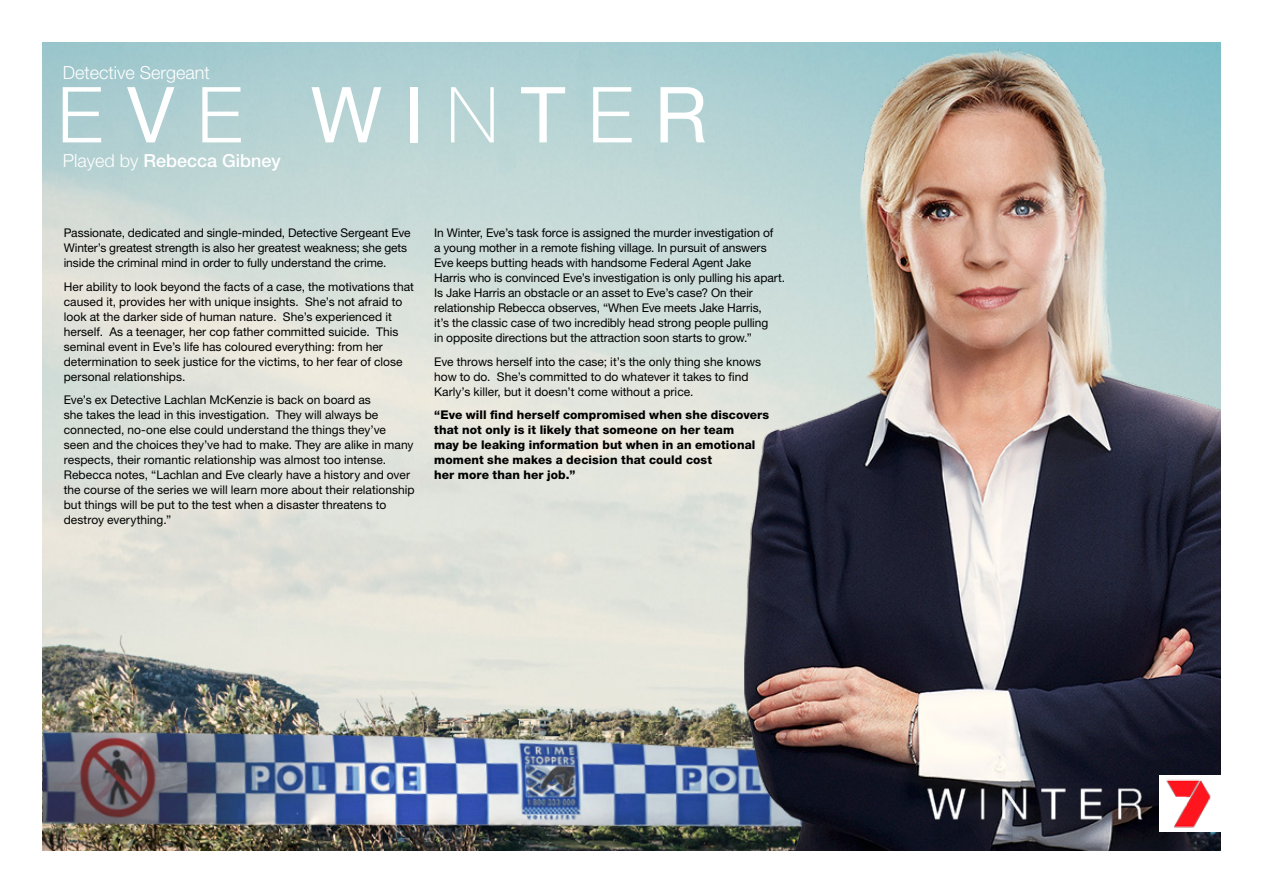
<style>
.page{position:relative;width:1263px;height:893px;background:#fff}
.page>*{position:absolute;margin:0;border:0;box-sizing:border-box;transform-origin:0 0}
.t1{font:500 18px "Helvetica Neue LT Std";color:#fff}
.t2{font:300 18px "Helvetica Neue LT Std";color:#fff}
.t3{font:12px/15px "Helvetica Neue LT Std";color:#000}
.t4{font:800 12px/15px "Helvetica Neue LT Std";letter-spacing:.005em;color:#000}
.s1{font-weight:300}
</style>
<div class="page">
<img style="left:43px;top:43px;width:671px;height:638px">
<img style="left:43px;top:681px;width:671px;height:169px">
<img style="left:714px;top:43px;width:506px;height:807px">
<div style="left:1159px;top:775px;width:61px;height:56px;background:#fff"></div>
<img style="left:1166px;top:779px;width:45px;height:49px">
<img style="left:910px;top:775px;width:248px;height:57px">
<svg style="left:63px;top:87px;width:38px;height:55px"></svg>
<svg style="left:127px;top:87px;width:47px;height:55px"></svg>
<svg style="left:202px;top:87px;width:39px;height:55px"></svg>
<svg style="left:311px;top:87px;width:70px;height:55px"></svg>
<div style="left:410px;top:87px;width:7px;height:55px;background:#fff"></div>
<svg style="left:451px;top:87px;width:43px;height:55px"></svg>
<svg style="left:521px;top:87px;width:44px;height:55px"></svg>
<svg style="left:593px;top:87px;width:39px;height:55px"></svg>
<svg style="left:660px;top:87px;width:45px;height:55px"></svg>
<p class="t2" style="left:63px;top:61px;width:149px">Detective Sergeant</p>
<p class="t1" style="left:63px;top:150px;width:220px"><span class="s1">Played by</span> Rebecca Gibney</p>
<p class="t3" style="left:64px;top:225px;width:348px">Passionate, dedicated and single-minded, Detective Sergeant Eve<br>Winter’s greatest strength is also her greatest weakness; she gets inside the criminal mind in order to fully understand the crime.</p>
<p class="t3" style="left:64px;top:279px;width:352px">Her ability to look beyond the facts of a case, the motivations that caused it, provides her with unique insights. She’s not afraid to look at the darker side of human nature. She’s experienced it herself. As a teenager, her cop father committed suicide. This seminal event in Eve’s life has coloured everything: from her determination to seek justice for the victims, to her fear of close personal relationships.</p>
<p class="t3" style="left:64px;top:392px;width:352px">Eve’s ex Detective Lachlan McKenzie is back on board as<br>she takes the lead in this investigation. They will always be connected, no-one else could understand the things they’ve seen and the choices they’ve had to make. They are alike in many respects, their romantic relationship was almost too intense.<br>Rebecca notes, “Lachlan and Eve clearly have a history and over the course of the series we will learn more about their relationship but things will be put to the test when a disaster threatens to destroy everything.”</p>
<p class="t3" style="left:434px;top:225px;width:352px">In Winter, Eve’s task force is assigned the murder investigation of<br>a young mother in a remote fishing village. In pursuit of answers Eve keeps butting heads with handsome Federal Agent Jake Harris who is convinced Eve’s investigation is only pulling his apart.<br>Is Jake Harris an obstacle or an asset to Eve’s case? On their relationship Rebecca observes, “When Eve meets Jake Harris,<br>it’s the classic case of two incredibly head strong people pulling<br>in opposite directions but the attraction soon starts to grow.”</p>
<p class="t3" style="left:434px;top:354px;width:328px">Eve throws herself into the case; it’s the only thing she knows how to do. She’s committed to do whatever it takes to find<br>Karly’s killer, but it doesn’t come without a price.</p>
<p class="t4" style="left:434px;top:407px;width:336px">“Eve will find herself compromised when she discovers that not only is it likely that someone on her team<br>may be leaking information but when in an emotional moment she makes a decision that could cost<br>her more than her job.”</p>
</div>
